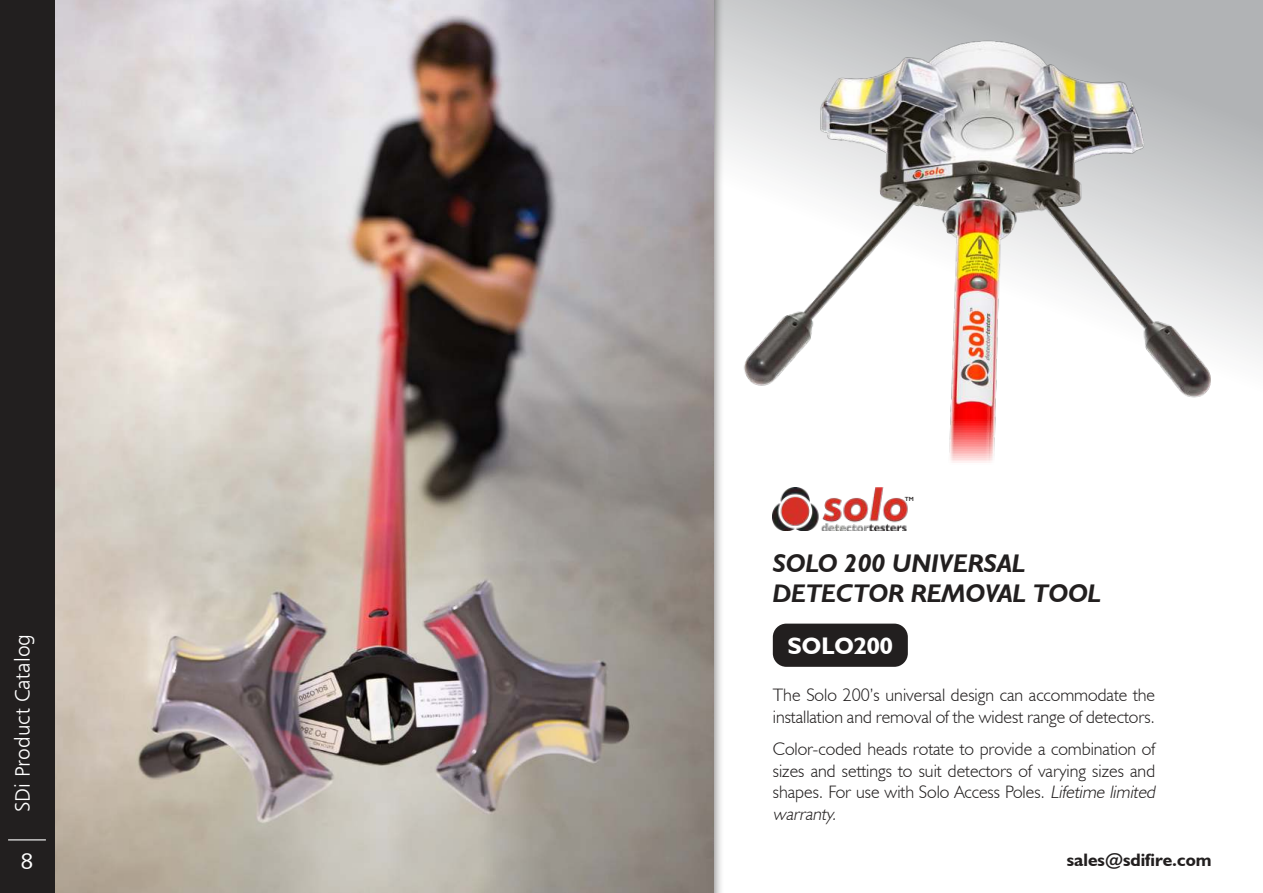
<style>
.page{position:relative;width:1263px;height:893px;background:#fff}
.page>*{position:absolute;margin:0;border:0;box-sizing:border-box;transform-origin:0 0}
.t1{font:italic 700 25.5px/30.6px "Humanist 521 BT";color:#221f1f}
.t2{font:700 24px "Humanist 521 BT";color:#fff}
.t3{font:22.5px "Humanist 531 BT Roman A";color:#fff}
.t4{font:21px "Humanist 777 BT Light B";color:#fff}
.t5{font:300 18px/21.6px "Humanist 521 BT";color:#221f1f}
.t6{font:700 18px "Humanist 521 BT";color:#221f1f}
.t7{font:600 6px "Gill Sans";color:#221f1f}
.s1{font-style:italic}
</style>
<div class="page">
<svg style="left:724px;top:0;width:539px;height:531px"></svg>
<img style="left:54px;top:0;width:659px;height:893px">
<div style="left:0;top:0;width:54px;height:893px;background:#221f1f"></div>
<hr style="left:8px;top:839px;width:38px;height:1px;background:#fff">
<div style="left:773px;top:624px;width:135px;height:43px;background:#221f1f;border-radius:14px"></div>
<img style="left:773px;top:487px;width:140px;height:43px">
<img style="left:680px;top:23px;width:583px;height:448px">
<p class="t4" style="left:14px;top:812px;width:180px;rotate:-90deg">SDi Product Catalog</p>
<p class="t3" style="left:21px;top:852px;width:14px">8</p>
<p class="t7" style="left:905px;top:496px;width:11px">TM</p>
<h1 class="t1" style="left:773px;top:550px;width:330px">SOLO 200 UNIVERSAL<br>DETECTOR REMOVAL TOOL</h1>
<h2 class="t2" style="left:788px;top:631px;width:107px">SOLO200</h2>
<p class="t5" style="left:773px;top:686px;width:384px">The Solo 200’s universal design can accommodate the installation and removal of the widest range of detectors.</p>
<p class="t5" style="left:773px;top:740px;width:387px">Color-coded heads rotate to provide a combination of sizes and settings to suit detectors of varying sizes and shapes. For use with Solo Access Poles. <span class="s1">Lifetime limited warranty.</span></p>
<p class="t6" style="left:1067px;top:849px;width:146px">sales@sdifire.com</p>
</div>
